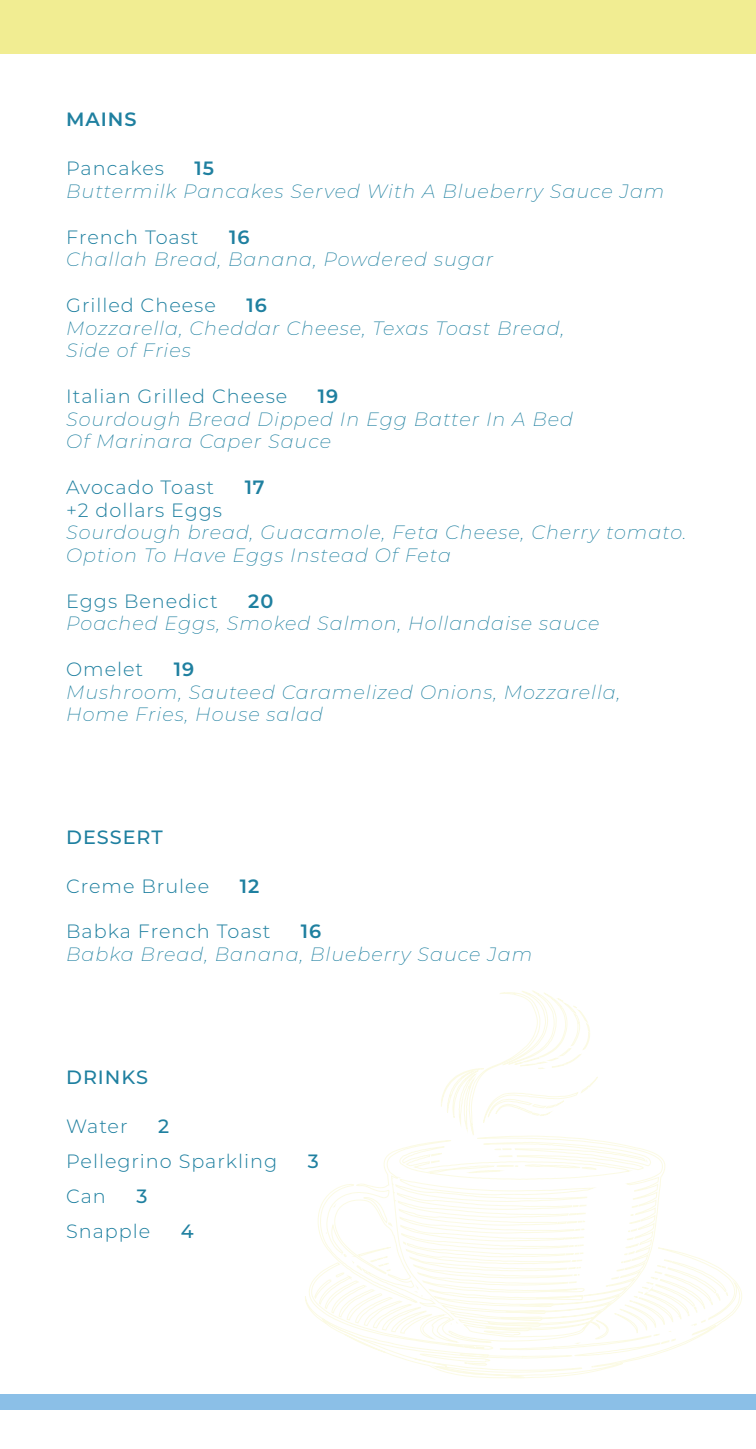
<style>
.page{position:relative;width:756px;height:1449px;background:#fff}
.page>*{position:absolute;margin:0;border:0;box-sizing:border-box;transform-origin:0 0}
.t1{font:italic 200 19.25px/22.8px "Montserrat";letter-spacing:.05em;color:#1f80a0}
.t2{font:300 19.25px "Montserrat";letter-spacing:.05em;color:#1f80a0}
.t3{font:600 19.25px "Montserrat";letter-spacing:.05em;color:#1f80a0}
.t4{font:500 19.25px "Montserrat";letter-spacing:.05em;color:#1f80a0}
</style>
<div class="page">
<svg style="left:305px;top:990px;width:437px;height:388px"></svg>
<div style="left:0;top:0;width:756px;height:54px;background:#f1ed92"></div>
<div style="left:0;top:1394px;width:756px;height:16px;background:#8bbfe7"></div>
<p class="t3" style="left:66px;top:106px;width:72px">MAINS</p>
<p class="t2" style="left:66px;top:155px;width:99px">Pancakes</p>
<p class="t3" style="left:195px;top:155px;width:21px">15</p>
<p class="t1" style="left:66px;top:179px;width:600px">Buttermilk Pancakes Served With A Blueberry Sauce Jam</p>
<p class="t2" style="left:66px;top:224px;width:134px">French Toast</p>
<p class="t3" style="left:229px;top:223px;width:22px">16</p>
<p class="t1" style="left:66px;top:248px;width:429px">Challah Bread, Banana, Powdered sugar</p>
<p class="t2" style="left:66px;top:292px;width:151px">Grilled Cheese</p>
<p class="t3" style="left:246px;top:291px;width:22px">16</p>
<p class="t1" style="left:66px;top:316px;width:500px">Mozzarella, Cheddar Cheese, Texas Toast Bread,<br>Side of Fries</p>
<p class="t2" style="left:66px;top:383px;width:223px">Italian Grilled Cheese</p>
<p class="t3" style="left:318px;top:382px;width:22px">19</p>
<p class="t1" style="left:66px;top:407px;width:509px">Sourdough Bread Dipped In Egg Batter In A Bed<br>Of Marinara Caper Sauce</p>
<p class="t2" style="left:66px;top:474px;width:149px">Avocado Toast</p>
<p class="t3" style="left:245px;top:473px;width:22px">17</p>
<p class="t2" style="left:66px;top:497px;width:158px">+2 dollars Eggs</p>
<p class="t1" style="left:66px;top:521px;width:622px">Sourdough bread, Guacamole, Feta Cheese, Cherry tomato.<br>Option To Have Eggs Instead Of Feta</p>
<p class="t2" style="left:66px;top:588px;width:153px">Eggs Benedict</p>
<p class="t3" style="left:248px;top:587px;width:27px">20</p>
<p class="t1" style="left:66px;top:612px;width:535px">Poached Eggs, Smoked Salmon, Hollandaise sauce</p>
<p class="t2" style="left:66px;top:656px;width:79px">Omelet</p>
<p class="t3" style="left:174px;top:655px;width:22px">19</p>
<p class="t1" style="left:66px;top:680px;width:556px">Mushroom, Sauteed Caramelized Onions, Mozzarella,<br>Home Fries, House salad</p>
<p class="t4" style="left:66px;top:824px;width:98px">DESSERT</p>
<p class="t2" style="left:66px;top:873px;width:145px">Creme Brulee</p>
<p class="t3" style="left:240px;top:872px;width:21px">12</p>
<p class="t2" style="left:66px;top:919px;width:206px">Babka French Toast</p>
<p class="t3" style="left:301px;top:918px;width:22px">16</p>
<p class="t1" style="left:66px;top:942px;width:468px">Babka Bread, Banana, Blueberry Sauce Jam</p>
<p class="t4" style="left:66px;top:1063px;width:83px">DRINKS</p>
<p class="t2" style="left:66px;top:1113px;width:63px">Water</p>
<p class="t4" style="left:158px;top:1112px;width:13px">2</p>
<p class="t2" style="left:66px;top:1148px;width:213px">Pellegrino Sparkling</p>
<p class="t4" style="left:308px;top:1147px;width:13px">3</p>
<p class="t2" style="left:66px;top:1183px;width:41px">Can</p>
<p class="t4" style="left:136px;top:1182px;width:13px">3</p>
<p class="t2" style="left:66px;top:1218px;width:86px">Snapple</p>
<p class="t4" style="left:181px;top:1217px;width:14px">4</p>
</div>
